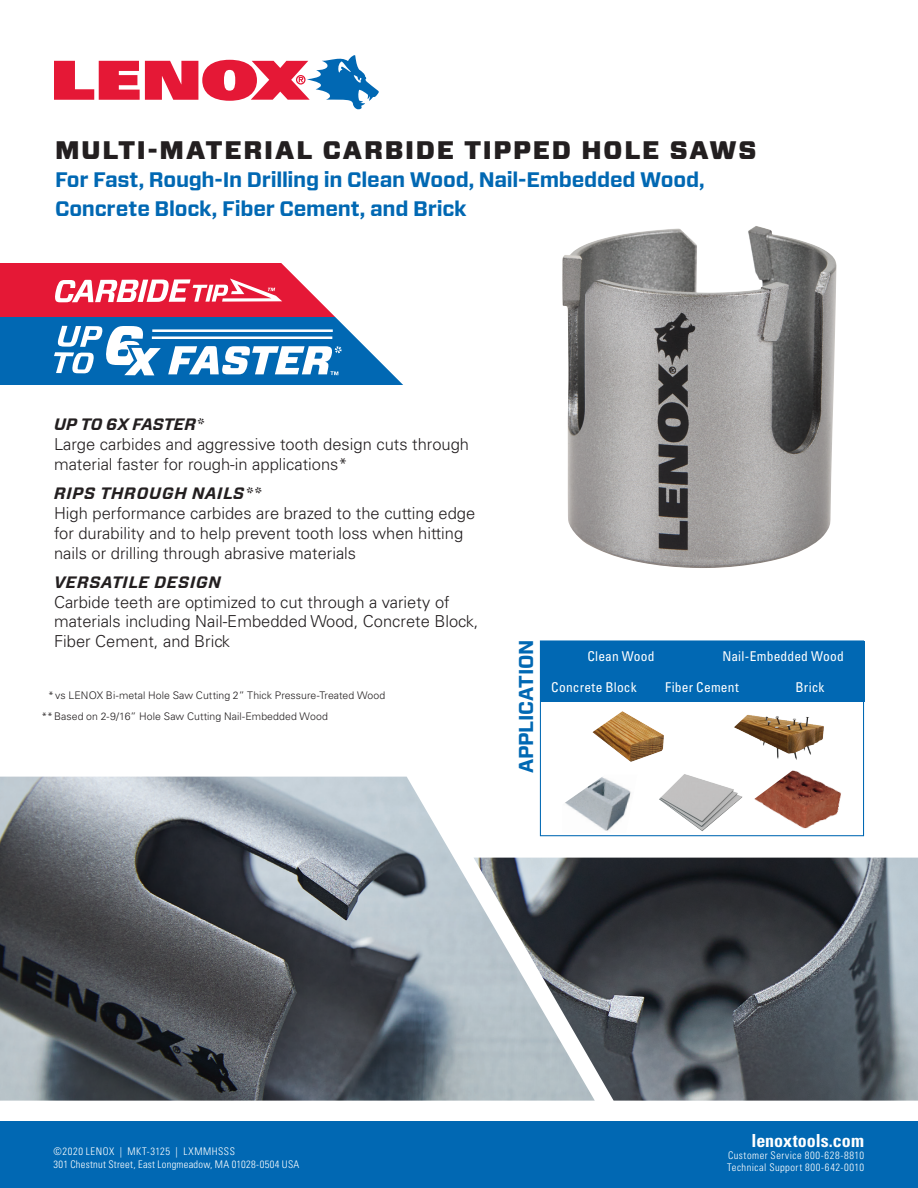
<style>
.page{position:relative;width:918px;height:1188px;background:#fff}
.page>*{position:absolute;margin:0;border:0;box-sizing:border-box;transform-origin:0 0}
.t1{font:900 25.35px "Forza";letter-spacing:.07em;color:#231f20}
.t2{font:700 21px/28.5px "Forza";letter-spacing:-.015em;color:#0168b3}
.TABLE_HEAD_RED{font:700 20.1px "Forza";letter-spacing:-.01em;color:#0168b3}
.t3{font:700 condensed 18px "Univers LT Std";color:#fff}
.BODY_COPY{font:300 16.5px/19.8px "Univers LT Std";color:#231f20}
.SUBHEAD{font:300 16.5px/19.8px "Univers LT Std";color:#231f20}
.SUBHEAD-2{font:italic 700 16.5px "Forza";letter-spacing:.05em;color:#231f20}
.CALLOUT_BODY_COPY{font:italic 700 16.5px "Forza";color:#231f20}
.TABLE_BODY{font:condensed 13.5px "Univers LT Std";letter-spacing:.01em;color:#fff}
.t4{font:300 condensed 10.5px/12px "Univers LT Std";letter-spacing:.04em;color:#fff}
.NOTES{font:300 10.5px "Univers LT Std";letter-spacing:.005em;color:#231f20}
</style>
<div class="page">
<div style="left:0;top:1121px;width:918px;height:67px;background:#0168b3"></div>
<svg style="left:54px;top:55px;width:325px;height:54px"></svg>
<div style="left:0;top:317px;width:418px;height:68px;background:#0168b3"></div>
<div style="left:0;top:263px;width:364px;height:54px;background:#e51836"></div>
<img style="left:595px;top:858px;width:323px;height:243px">
<div style="left:540px;top:641px;width:324px;height:31px;background:#0168b3"></div>
<svg style="left:54px;top:263px;width:364px;height:122px"></svg>
<img style="left:562px;top:226px;width:275px;height:342px">
<img style="left:592px;top:711px;width:72px;height:51px">
<img style="left:734px;top:714px;width:90px;height:46px">
<img style="left:659px;top:774px;width:84px;height:58px">
<img style="left:754px;top:771px;width:87px;height:58px">
<div style="left:540px;top:672px;width:324px;height:30px;background:#0168b3"></div>
<img style="left:595px;top:777px;width:36px;height:54px">
<img style="left:0;top:777px;width:595px;height:324px">
<p class="t1" style="left:55px;top:133px;width:703px">MULTI-MATERIAL CARBIDE TIPPED HOLE SAWS</p>
<p class="t2" style="left:55px;top:166px;width:651px">For Fast, Rough-In Drilling in Clean Wood, Nail-Embedded Wood,<br>Concrete Block, Fiber Cement, and Brick</p>
<p class="CALLOUT_BODY_COPY" style="left:54px;top:413px;width:152px">UP TO 6X FASTER*</p>
<p class="BODY_COPY" style="left:54px;top:434px;width:417px">Large carbides and aggressive tooth design cuts through material faster for rough-in applications*</p>
<p class="SUBHEAD-2" style="left:54px;top:482px;width:209px">RIPS THROUGH NAILS**</p>
<p class="SUBHEAD" style="left:54px;top:503px;width:423px">High performance carbides are brazed to the cutting edge for durability and to help prevent tooth loss when hitting nails or drilling through abrasive materials</p>
<p class="SUBHEAD-2" style="left:54px;top:571px;width:168px">VERSATILE DESIGN</p>
<p class="BODY_COPY" style="left:54px;top:592px;width:426px">Carbide teeth are optimized to cut through a variety of materials including Nail-Embedded Wood, Concrete Block,<br>Fiber Cement, and Brick</p>
<p class="NOTES" style="left:48px;top:689px;width:339px">*vs LENOX Bi-metal Hole Saw Cutting 2” Thick Pressure-Treated Wood</p>
<p class="NOTES" style="left:42px;top:710px;width:288px">**Based on 2-9/16” Hole Saw Cutting Nail-Embedded Wood</p>
<p class="TABLE_HEAD_RED" style="left:513px;top:773px;width:135px;rotate:-90deg">APPLICATION</p>
<p class="TABLE_BODY" style="left:587px;top:648px;width:69px">Clean Wood</p>
<p class="TABLE_BODY" style="left:722px;top:648px;width:123px">Nail-Embedded Wood</p>
<p class="TABLE_BODY" style="left:551px;top:678px;width:87px">Concrete Block</p>
<p class="TABLE_BODY" style="left:665px;top:678px;width:75px">Fiber Cement</p>
<p class="TABLE_BODY" style="left:796px;top:678px;width:31px">Brick</p>
<p class="t4" style="left:53px;top:1145px;width:248px;line-height:12.6px">©2020 LENOX | MKT-3125 | LXMMHSSS<br>301 Chestnut Street, East Longmeadow, MA 01028-0504 USA</p>
<p class="t3" style="left:751px;top:1130px;width:114px">lenoxtools.com</p>
<p class="t4" style="left:727px;top:1149px;width:138px">Customer Service 800-628-8810<br>Technical Support 800-642-0010</p>
</div>
